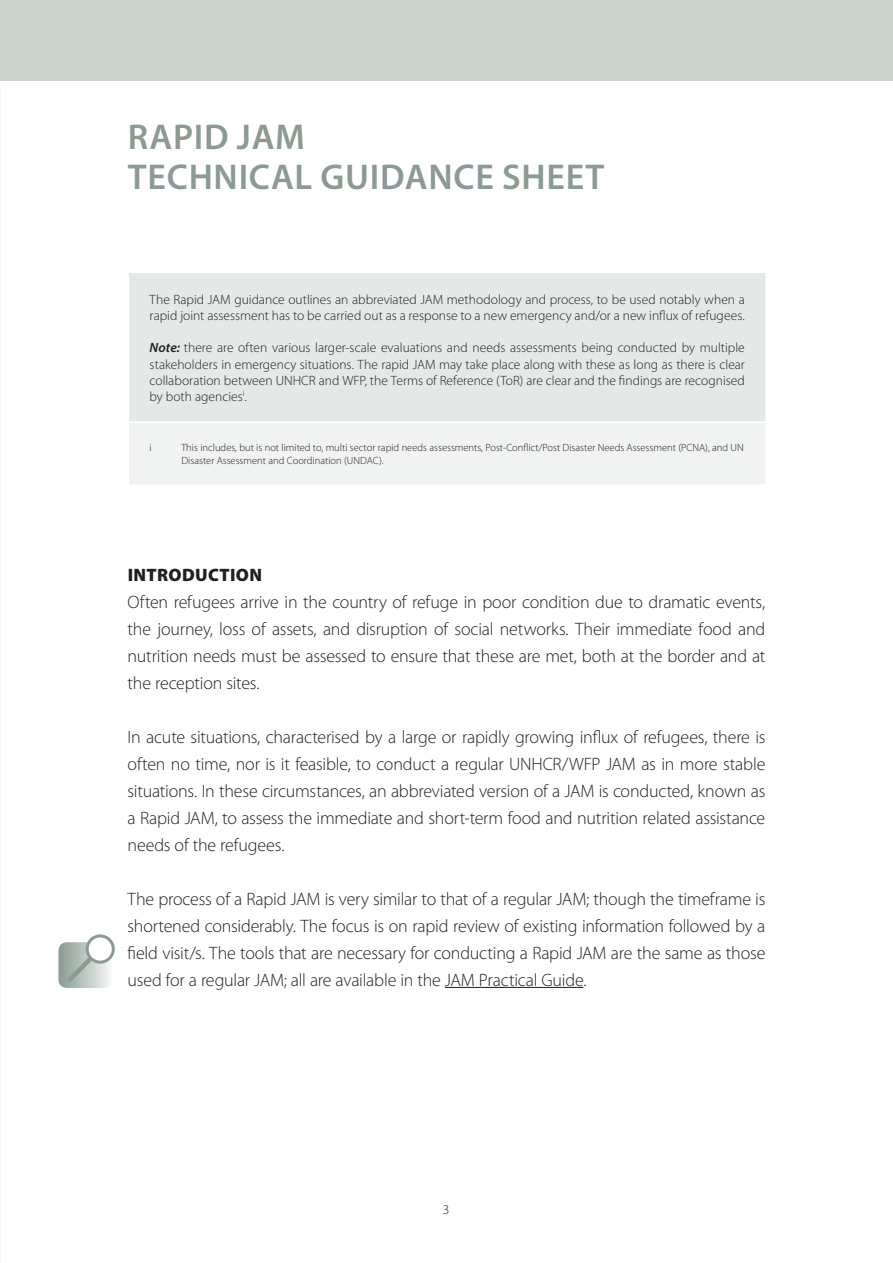
<style>
.page{position:relative;width:893px;height:1263px;background:#fff}
.page>*{position:absolute;margin:0;border:0;box-sizing:border-box;transform-origin:0 0}
.t1{font:600 36px/40.5px "Myriad Pro";letter-spacing:.02em;color:#8b9b92}
.t2{font:300 18px/27px "Myriad Pro";letter-spacing:-.01em;color:#231f20;text-align:justify}
.t3{font:900 18px "Myriad Pro";letter-spacing:.02em;color:#231f20}
.t4{font:300 13.5px/16.2px "Myriad Pro";color:#231f20}
.t5{font:300 10.5px/12.6px "Myriad Pro";color:#231f20}
.s1{font-weight:600;font-style:italic}
</style>
<div class="page">
<div style="left:0;top:0;width:893px;height:81px;background:#cad2cd"></div>
<hr style="left:445px;top:987px;width:138px;height:1px;background:#231f20">
<div style="left:128px;top:272px;width:638px;height:150px;background:#e4e8e6"></div>
<div style="left:128px;top:422px;width:638px;height:63px;background:#f0f3f2"></div>
<hr style="left:128px;top:272px;width:639px;height:1px;background:#fff">
<hr style="left:128px;top:273px;width:1px;height:148px;background:#fff">
<hr style="left:765px;top:273px;width:2px;height:148px;background:#fff">
<hr style="left:128px;top:421px;width:639px;height:2px;background:#fff">
<hr style="left:128px;top:423px;width:1px;height:61px;background:#fff">
<hr style="left:765px;top:423px;width:2px;height:61px;background:#fff">
<hr style="left:128px;top:484px;width:639px;height:2px;background:#fff">
<svg style="left:58px;top:934px;width:57px;height:54px"></svg>
<h1 class="t1" style="left:128px;top:115px;width:478px">RAPID JAM<br>TECHNICAL GUIDANCE SHEET</h1>
<p class="t4" style="left:150px;top:291px;width:597px">The Rapid JAM guidance outlines an abbreviated JAM methodology and process, to be used notably when a rapid joint assessment has to be carried out as a response to a new emergency and/or a new influx of refugees.</p>
<p class="t4" style="left:150px;top:340px;width:597px;text-align:justify"><span class="s1">Note:</span> there are often various larger-scale evaluations and needs assessments being conducted by multiple stakeholders in emergency situations. The rapid JAM may take place along with these as long as there is clear collaboration between UN HCR and WFP, the Terms of Reference (ToR) are clear and the findings are recognised by both agencies<sup>i</sup>.</p>
<p class="t5" style="left:150px;top:441px;width:4px">i</p>
<p class="t5" style="left:181px;top:441px;width:562px">This includes, but is not limited to, multi sector rapid needs assessments, Post-Conflict/Post Disaster Needs Assessment (PCNA), and UN<br>Disaster Assessment and Coordination (UN DAC).</p>
<p class="t3" style="left:128px;top:564px;width:136px">INTRODUCTION</p>
<p class="t2" style="left:128px;top:588px;width:639px">Often refugees arrive in the country of refuge in poor condition due to dramatic events, the journey, loss of assets, and disruption of social networks. Their immediate food and nutrition needs must be assessed to ensure that these are met, both at the border and at the reception sites.</p>
<p class="t2" style="left:128px;top:723px;width:639px">In acute situations, characterised by a large or rapidly growing influx of refugees, there is often no time, nor is it feasible, to conduct a regular UN HCR/WFP JAM as in more stable situations. In these circumstances, an abbreviated version of a JAM is conducted, known as a Rapid JAM, to assess the immediate and short-term food and nutrition related assistance needs of the refugees.</p>
<p class="t2" style="left:128px;top:885px;width:639px">The process of a Rapid JAM is very similar to that of a regular JAM; though the timeframe is shortened considerably. The focus is on rapid review of existing information followed by a field visit/s. The tools that are necessary for conducting a Rapid JAM are the same as those used for a regular JAM; all are available in the JAM Practical Guide.</p>
<p class="t4" style="left:443px;top:1201px;width:8px">3</p>
</div>
